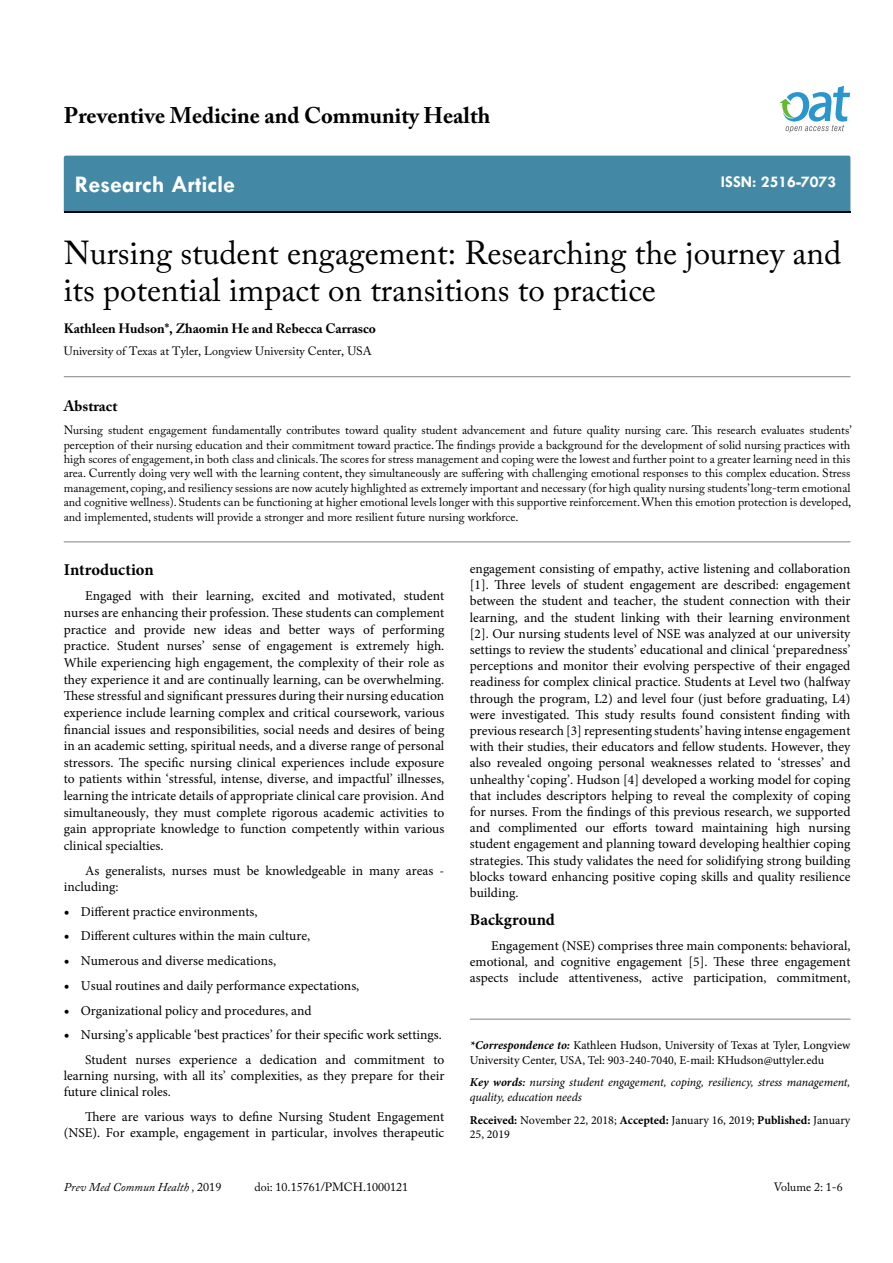
<style>
.page{position:relative;width:893px;height:1263px;background:#fff}
.page>*{position:absolute;margin:0;border:0;box-sizing:border-box;transform-origin:0 0}
.t1{font:33px/37.5px "Adobe Caslon Pro";color:#000}
.t2{font:700 24px "Tw Cen";color:#fff}
.t3{font:700 22.5px "Adobe Caslon Pro";color:#000}
.t4{font:700 16.5px "Minion Pro";color:#000}
.t5{font:700 16.5px "Tw Cen";color:#fff}
.t6{font:700 15px "Adobe Caslon Pro";color:#000}
.t7{font:13.5px/16.2px "Minion Pro";color:#000;text-align:justify}
.t8{font:700 13.5px "Adobe Caslon Pro";color:#000}
.t9{font:12px/14.4px "Adobe Caslon Pro";color:#000;text-align:justify}
.t10{font:12px/14.4px "Minion Pro";color:#000}
.t11{font:italic 12px/14.4px "Minion Pro";letter-spacing:-.01em;color:#000}
.t12{font:italic 12px "Adobe Caslon Pro";color:#000}
.s1{font-size:15px}
.s2{font-weight:700;font-style:italic}
.s3{font-weight:700}
.s4{font-weight:600}
.s5{font-style:normal}
</style>
<div class="page">
<div style="left:64px;top:156px;width:786px;height:56px;background:#4389a5"></div>
<svg style="left:779px;top:86px;width:71px;height:47px"></svg>
<hr style="left:64px;top:542px;width:786px;height:1px;background:#808285">
<hr style="left:64px;top:376px;width:786px;height:1px;background:#808285">
<hr style="left:470px;top:1019px;width:380px;height:1px;background:#808285">
<h3 class="t3" style="left:64px;top:102px;width:428px">Preventive Medicine and Community Health</h3>
<h2 class="t2" style="left:75px;top:170px;width:162px">Research Article</h2>
<p class="t5" style="left:721px;top:172px;width:117px">ISSN: 2516-7073</p>
<h1 class="t1" style="left:64px;top:233px;width:779px">Nursing student engagement: Researching the journey and its potential impact on transitions to practice</h1>
<p class="t8" style="left:64px;top:321px;width:314px">Kathleen Hudson*, Zhaomin He and Rebecca Carrasco</p>
<p class="t9" style="left:64px;top:344px;width:309px">University of Texas at Tyler, Longview University Center, USA</p>
<p class="t6" style="left:64px;top:397px;width:55px">Abstract</p>
<p class="t9" style="left:64px;top:423px;width:789px">Nursing student engagement fundamentally contributes toward quality student advancement and future quality nursing care. This research evaluates students’ perception of their nursing education and their commitment toward practice. The findings provide a background for the development of solid nursing practices with high scores of engagement, in both class and clinicals. The scores for stress management and coping were the lowest and further point to a greater learning need in this area. Currently doing very well with the learning content, they simultaneously are suffering with challenging emotional responses to this complex education. Stress management, coping, and resiliency sessions are now acutely highlighted as extremely important and necessary (for high quality nursing students’ long-term emotional and cognitive wellness). Students can be functioning at higher emotional levels longer with this supportive reinforcement. When this emotion protection is developed, and implemented, students will provide a stronger and more resilient future nursing workforce.</p>
<p class="t4" style="left:64px;top:558px;width:91px">Introduction</p>
<p class="t7" style="left:64px;top:588px;width:382px;line-height:16.6px;text-indent:21px">Engaged with their learning, excited and motivated, student nurses are enhancing their profession. These students can complement practice and provide new ideas and better ways of performing practice. Student nurses’ sense of engagement is extremely high.<br>While experiencing high engagement, the complexity of their role as they experience it and are continually learning, can be overwhelming.<br>These stressful and significant pressures during their nursing education experience include learning complex and critical coursework, various financial issues and responsibilities, social needs and desires of being in an academic setting, spiritual needs, and a diverse range of personal stressors. The specific nursing clinical experiences include exposure to patients within ‘stressful, intense, diverse, and impactful’ illnesses, learning the intricate details of appropriate clinical care provision. And simultaneously, they must complete rigorous academic activities to gain appropriate knowledge to function competently within various clinical specialties.</p>
<p class="t7" style="left:64px;top:862px;width:382px;text-indent:21px">As generalists, nurses must be knowledgeable in many areas - including:</p>
<p class="t7" style="left:64px;top:903px;width:195px"><span class="s1">•</span> Different practice environments,</p>
<p class="t7" style="left:64px;top:928px;width:248px"><span class="s1">•</span> Different cultures within the main culture,</p>
<p class="t7" style="left:64px;top:953px;width:214px"><span class="s1">•</span> Numerous and diverse medications,</p>
<p class="t7" style="left:64px;top:977px;width:297px"><span class="s1">•</span> Usual routines and daily performance expectations,</p>
<p class="t7" style="left:64px;top:1002px;width:249px"><span class="s1">•</span> Organizational policy and procedures, and</p>
<p class="t7" style="left:64px;top:1023px;width:382px;line-height:24.8px;text-align:right"><span class="s1">•</span> Nursing’s applicable ‘best practices’ for their specific work settings.<br>Student nurses experience a dedication and commitment to</p>
<p class="t7" style="left:64px;top:1068px;width:382px">learning nursing, with all its’ complexities, as they prepare for their future clinical roles.</p>
<p class="t7" style="left:64px;top:1109px;width:382px;text-align:right">There are various ways to define Nursing Student Engagement (NSE). For example, engagement in particular, involves therapeutic</p>
<p class="t7" style="left:470px;top:561px;width:382px">engagement consisting of empathy, active listening and collaboration [1]. Three levels of student engagement are described: engagement between the student and teacher, the student connection with their learning, and the student linking with their learning environment [2]. Our nursing students level of NSE was analyzed at our university settings to review the students’ educational and clinical ‘preparedness’ perceptions and monitor their evolving perspective of their engaged readiness for complex clinical practice. Students at Level two (halfway through the program, L2) and level four (just before graduating, L4) were investigated. This study results found consistent finding with previous research [3] representing students’ having intense engagement with their studies, their educators and fellow students. However, they also revealed ongoing personal weaknesses related to ‘stresses’ and unhealthy ‘coping’. Hudson [4] developed a working model for coping that includes descriptors helping to reveal the complexity of coping for nurses. From the findings of this previous research, we supported and complimented our efforts toward maintaining high nursing student engagement and planning toward developing healthier coping strategies. This study validates the need for solidifying strong building blocks toward enhancing positive coping skills and quality resilience building.</p>
<p class="t4" style="left:470px;top:908px;width:87px">Background</p>
<p class="t7" style="left:470px;top:938px;width:382px;text-indent:21px">Engagement (NSE) comprises three main components: behavioral, emotional, and cognitive engagement [5]. These three engagement aspects include attentiveness, active participation, commitment,</p>
<p class="t10" style="left:470px;top:1038px;width:382px"><span class="s2">*Correspondence to:</span> Kathleen Hudson, University of Texas at Tyler, Longview<br>University Center, USA, Tel: 903-240-7040, E-mail: KHudson@uttyler.edu</p>
<p class="t11" style="left:470px;top:1075px;width:382px"><span class="s3">Key words</span><span class="s4">:</span> nursing student engagement, coping, resiliency, stress management, quality, education needs</p>
<p class="t10" style="left:470px;top:1113px;width:382px"><span class="s3">Received:</span> November 22, 2018; <span class="s3">Accepted:</span> January 16, 2019; <span class="s3">Published:</span> January<br>25, 2019</p>
<p class="t12" style="left:64px;top:1180px;width:159px">Prev Med Commun Health , <span class="s5">2019</span></p>
<p class="t9" style="left:254px;top:1180px;width:155px">doi: 10.15761/PMCH.1000121</p>
<p class="t9" style="left:774px;top:1180px;width:71px">Volume 2: 1-6</p>
</div>
